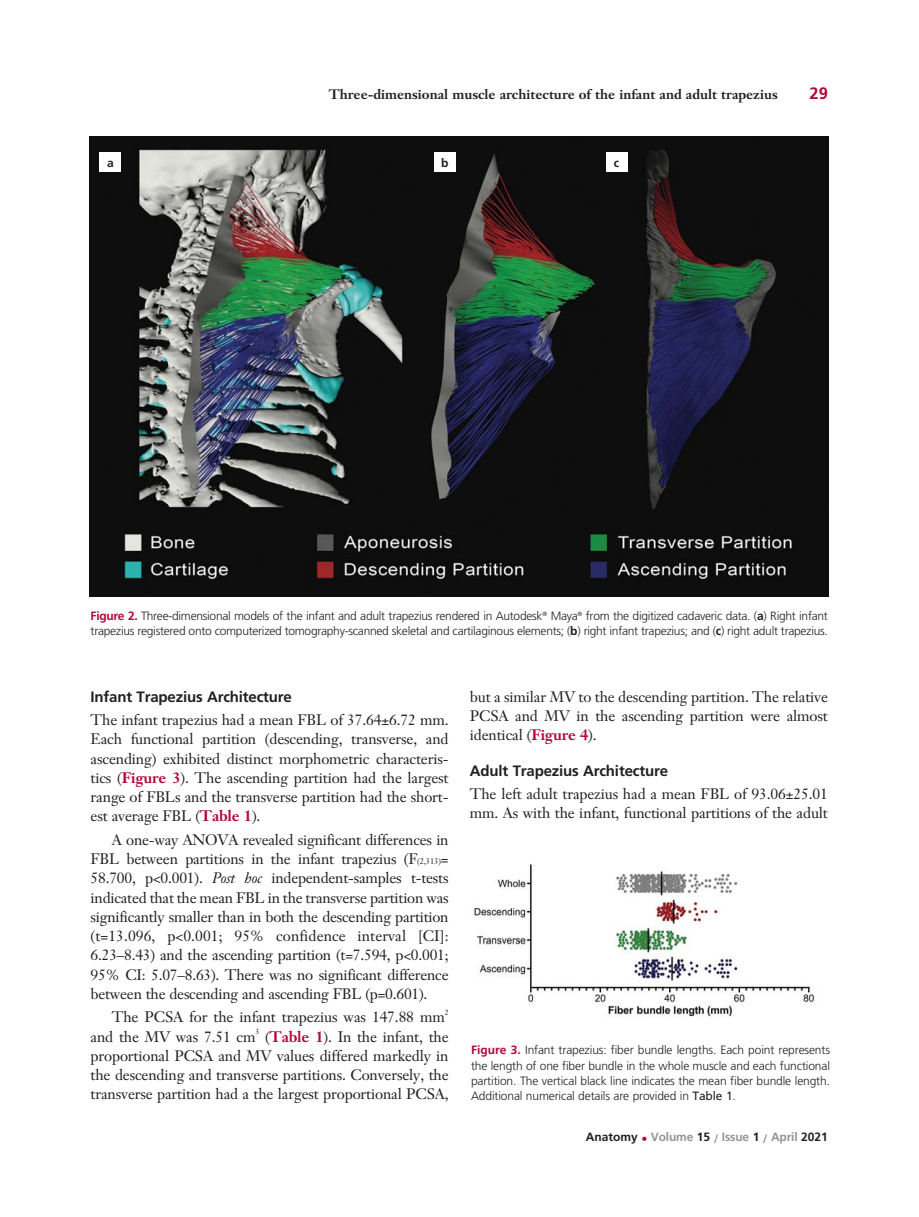
<style>
.page{position:relative;width:919px;height:1217px;background:#fff}
.page>*{position:absolute;margin:0;border:0;box-sizing:border-box;transform-origin:0 0}
.t1{font:700 16.5px "Frutiger";color:#b30738}
.t2{font:15px/19.2px "Janson Text";letter-spacing:-.01em;color:#231f20;text-align:justify}
.t3{font:700 15px "Frutiger";letter-spacing:-.01em;color:#231f20}
.t4{font:700 13.5px "Janson Text";color:#231f20}
.t5{font:300 12px/15px "Frutiger";letter-spacing:-.02em;color:#231f20;text-align:justify}
.t6{font:700 12px "Frutiger";letter-spacing:-.01em;color:#939598}
.t7{font:700 12px "Frutiger";color:#231f20}
.t8{font:7.5px "Janson Text";color:#231f20}
.s1{font-weight:700;color:#b30738}
.s2{font-weight:700}
.s3{font-size:8.25px}
.s4{font-style:italic}
.s5{font-weight:400}
.s6{color:#231f20}
.s7{color:#b30738}
</style>
<div class="page">
<img style="left:474px;top:864px;width:340px;height:153px">
<img style="left:89px;top:136px;width:739px;height:460px">
<div style="left:100px;top:153px;width:21px;height:19px;background:#fff"></div>
<div style="left:434px;top:153px;width:22px;height:19px;background:#fff"></div>
<div style="left:605px;top:153px;width:22px;height:19px;background:#fff"></div>
<p class="t4" style="left:329px;top:89px;width:450px">Three-dimensional muscle architecture of the infant and adult trapezius</p>
<p class="t1" style="left:809px;top:87px;width:20px">29</p>
<p class="t7" style="left:107px;top:157px;width:8px">a</p>
<p class="t7" style="left:441px;top:157px;width:9px">b</p>
<p class="t7" style="left:614px;top:157px;width:7px">c</p>
<p class="t5" style="left:91px;top:609px;width:738px"><span class="s1">Figure 2.</span> Three-dimensional models of the infant and adult trapezius rendered in Autodesk<sup>®</sup> Maya<sup>®</sup> from the digitized cadaveric data. (<span class="s2">a</span>) Right infant trapezius registered onto computerized tomography-scanned skeletal and cartilaginous elements; (<span class="s2">b</span>) right infant trapezius; and (<span class="s2">c</span>) right adult trapezius.</p>
<p class="t3" style="left:91px;top:690px;width:203px">Infant Trapezius Architecture</p>
<p class="t2" style="left:91px;top:711px;width:359px">The infant trapezius had a mean FBL of 37.64±6.72 mm.<br>Each functional partition (descending, transverse, and ascending) exhibited distinct morphometric characteris&shy;tics (<span class="s1">Figure 3</span>). The ascending partition had the largest range of FBLs and the transverse partition had the short&shy;est average FBL (<span class="s1">Table 1</span>).</p>
<p class="t2" style="left:91px;top:831px;width:359px;text-indent:21px">A one-way ANOVA revealed significant differences in FBL between partitions in the infant trapezius (F<span class="s3">(2,313)</span>= 58.700, p&lt;0.001). <span class="s4">Post hoc</span> independent-samples t-tests indicated that the mean FBL in the transverse partition was significantly smaller than in both the descending partition (t=13.096, p&lt;0.001; 95% confidence interval [CI]:<br>6.23–8.43) and the ascending partition (t=7.594, p&lt;0.001; 95% CI: 5.07–8.63). There was no significant difference between the descending and ascending FBL (p=0.601).</p>
<p class="t2" style="left:112px;top:1008px;width:334px">The PCSA for the infant trapezius was 147.88 mm</p>
<p class="t8" style="left:444px;top:1009px;width:5px">2</p>
<p class="t2" style="left:91px;top:1028px;width:166px">and the MV was 7.51 cm</p>
<p class="t8" style="left:255px;top:1028px;width:5px">3</p>
<p class="t2" style="left:91px;top:1028px;width:359px;text-indent:174px">(<span class="s1">Table 1</span>). In the infant, the proportional PCSA and MV values differed markedly in the descending and transverse partitions. Conversely, the transverse partition had a the largest proportional PCSA,</p>
<p class="t2" style="left:470px;top:689px;width:359px">but a similar MV to the descending partition. The relative PCSA and MV in the ascending partition were almost identical (<span class="s1">Figure 4</span>).</p>
<p class="t3" style="left:470px;top:764px;width:199px">Adult Trapezius Architecture</p>
<p class="t2" style="left:470px;top:785px;width:359px">The left adult trapezius had a mean FBL of 93.06±25.01 mm. As with the infant, functional partitions of the adult</p>
<p class="t5" style="left:471px;top:1043px;width:360px"><span class="s1">Figure 3.</span> Infant trapezius: fiber bundle lengths. Each point represents the length of one fiber bundle in the whole muscle and each functional partition. The vertical black line indicates the mean fiber bundle length.<br>Additional numerical details are provided in <span class="s5">Table 1</span>.</p>
<p class="t6" style="left:585px;top:1132px;width:244px"><span class="s6">Anatomy</span> <span class="s7">•</span> Volume <span class="s6">15</span> / Issue <span class="s6">1</span> / April <span class="s6">2021</span></p>
</div>
